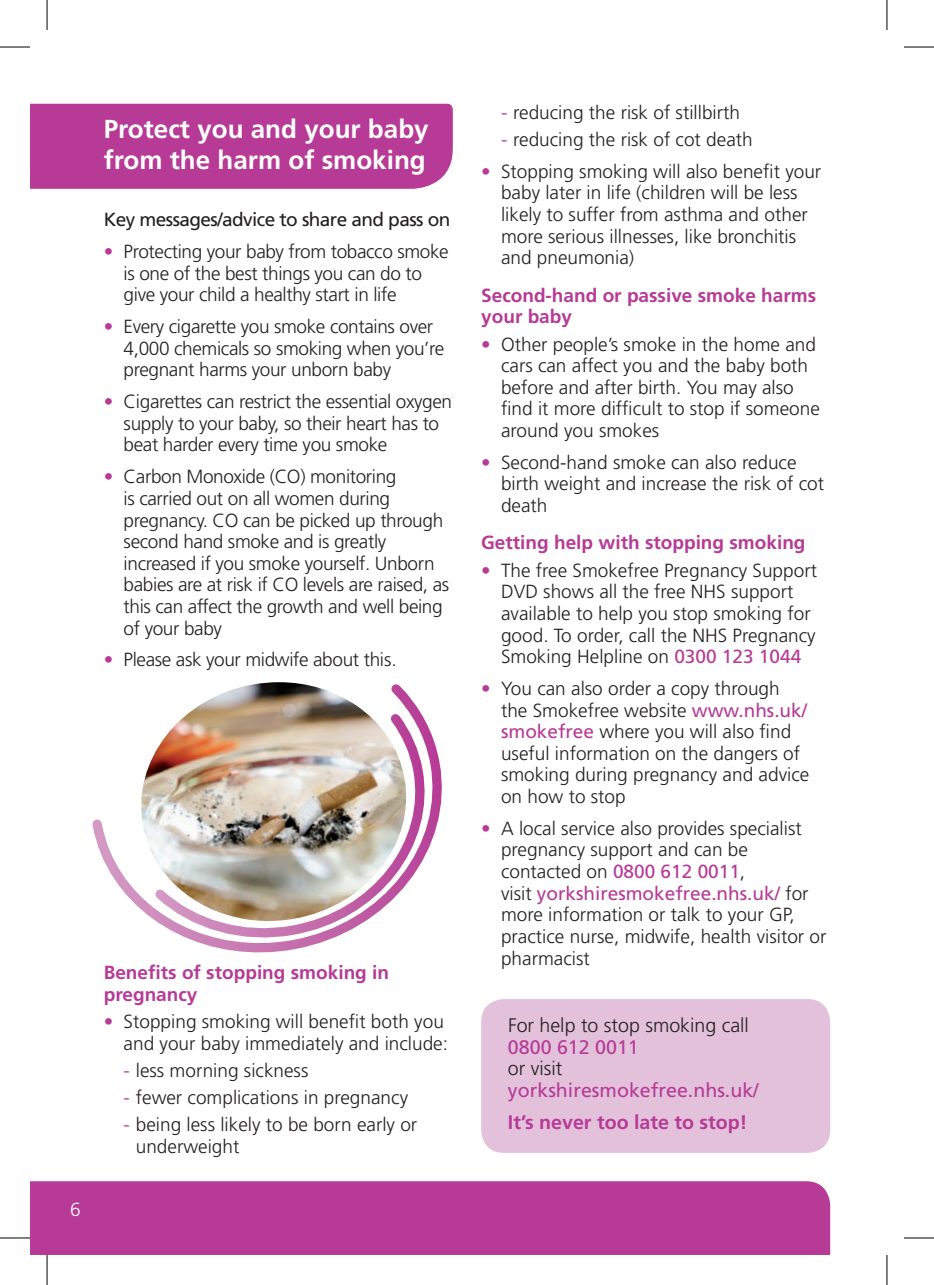
<style>
.page{position:relative;width:934px;height:1285px;background:#fff}
.page>*{position:absolute;margin:0;border:0;box-sizing:border-box;transform-origin:0 0}
.Heading_1{font:700 26px/31.2px "Frutiger";color:#fff}
.Bullet_Text{font:19.6px/21.6px "Frutiger";color:#b63a96}
.Bullet_Text-2{font:700 19.6px "Frutiger";color:#b63a96}
.Bullet_Text-3{font:300 19px/21.6px "Frutiger";color:#231f20}
.Bullet_Text-4{font:300 19px/21.6px "Frutiger";letter-spacing:-.02em;color:#231f20}
.Sub_Heading{font:700 19px/21.6px "Frutiger";color:#b63a96}
.Bullet_Text-5{font:19px "Frutiger";letter-spacing:-.03em;color:#231f20}
.Bullet_Text-6{font:300 19px "Frutiger";color:#fff}
.s1{color:#b63a96}
.s2{font-weight:400;color:#b63a96}
.s3{font-weight:300;color:#231f20}
</style>
<div class="page">
<div style="left:30px;top:104px;width:422px;height:85px;background:#b63a96"></div>
<div style="left:30px;top:1181px;width:799px;height:74px;background:#b63a96"></div>
<div style="left:481px;top:999px;width:348px;height:154px;background:#e3c1db;border-radius:23px"></div>
<svg style="left:92px;top:733px;width:350px;height:220px"></svg>
<svg style="left:147px;top:706px;width:284px;height:233px"></svg>
<img style="left:131px;top:682px;width:285px;height:244px">
<hr style="left:0;top:47px;width:30px;height:1px;background:#000">
<hr style="left:903px;top:47px;width:30px;height:1px;background:#000">
<hr style="left:0;top:1237px;width:30px;height:1px;background:#000">
<hr style="left:903px;top:1237px;width:30px;height:1px;background:#000">
<hr style="left:47px;top:0;width:1px;height:30px;background:#000">
<hr style="left:47px;top:1255px;width:1px;height:30px;background:#000">
<hr style="left:886px;top:0;width:1px;height:30px;background:#000">
<hr style="left:886px;top:1255px;width:1px;height:30px;background:#000">
<p class="Heading_1" style="left:104px;top:113px;width:326px">Protect you and your baby from the harm of smoking</p>
<p class="Bullet_Text-5" style="left:104px;top:209px;width:348px">Key messages/advice to share and pass on</p>
<p class="Bullet_Text-4" style="left:124px;top:241px;width:326px;text-indent:-20px"><span class="s1">•</span> Protecting your baby from tobacco smoke is one of the best things you can do to give your child a healthy start in life</p>
<p class="Bullet_Text-4" style="left:124px;top:316px;width:322px;text-indent:-20px"><span class="s1">•</span> Every cigarette you smoke contains over<br>4,000 chemicals so smoking when you’re pregnant harms your unborn baby</p>
<p class="Bullet_Text-4" style="left:124px;top:391px;width:330px;text-indent:-20px"><span class="s1">•</span> Cigarettes can restrict the essential oxygen supply to your baby, so their heart has to beat harder every time you smoke</p>
<p class="Bullet_Text-4" style="left:124px;top:466px;width:327px;text-indent:-20px"><span class="s1">•</span> Carbon Monoxide (CO) monitoring<br>is carried out on all women during pregnancy. CO can be picked up through second hand smoke and is greatly increased if you smoke yourself. Unborn babies are at risk if CO levels are raised, as this can affect the growth and well being of your baby</p>
<p class="Bullet_Text-4" style="left:104px;top:649px;width:294px"><span class="s1">•</span> Please ask your midwife about this.</p>
<p class="Bullet_Text-6" style="left:70px;top:1198px;width:12px">6</p>
<p class="Sub_Heading" style="left:104px;top:961px;width:287px">Benefits of stopping smoking in pregnancy</p>
<p class="Bullet_Text-3" style="left:104px;top:1010px;width:345px;text-align:right"><span class="s1">•</span> Stopping smoking will benefit both you and your baby immediately and include:</p>
<p class="Bullet_Text-3" style="left:124px;top:1059px;width:186px"><span class="s1">-</span> less morning sickness</p>
<p class="Bullet_Text-3" style="left:124px;top:1086px;width:286px"><span class="s1">-</span> fewer complications in pregnancy</p>
<p class="Bullet_Text-3" style="left:136px;top:1114px;width:283px;text-indent:-12px"><span class="s1">-</span> being less likely to be born early or underweight</p>
<p class="Bullet_Text-3" style="left:501px;top:101px;width:240px"><span class="s1">-</span> reducing the risk of stillbirth</p>
<p class="Bullet_Text-3" style="left:501px;top:128px;width:253px"><span class="s1">-</span> reducing the risk of cot death</p>
<p class="Bullet_Text-3" style="left:501px;top:160px;width:321px;text-indent:-20px"><span class="s1">•</span> Stopping smoking will also benefit your baby later in life (children will be less likely to suffer from asthma and other more serious illnesses, like bronchitis and pneumonia)</p>
<p class="Sub_Heading" style="left:481px;top:284px;width:336px">Second-hand or passive smoke harms your baby</p>
<p class="Bullet_Text-3" style="left:501px;top:333px;width:320px;text-indent:-20px"><span class="s1">•</span> Other people’s smoke in the home and cars can affect you and the baby both before and after birth. You may also find it more difficult to stop if someone around you smokes</p>
<p class="Bullet_Text-3" style="left:501px;top:451px;width:324px;text-indent:-20px"><span class="s1">•</span> Second-hand smoke can also reduce birth weight and increase the risk of cot death</p>
<p class="Sub_Heading" style="left:481px;top:532px;width:326px">Getting help with stopping smoking</p>
<p class="Bullet_Text-3" style="left:501px;top:559px;width:317px;text-indent:-20px"><span class="s1">•</span> The free Smokefree Pregnancy Support DVD shows all the free NHS support available to help you stop smoking for good. To order, call the NHS Pregnancy Smoking Helpline on <span class="s2">0300 123 1044</span></p>
<p class="Bullet_Text-3" style="left:501px;top:677px;width:309px;text-indent:-20px"><span class="s1">•</span> You can also order a copy through the Smokefree website <span class="s2">www.nhs.uk/ smokefree</span> where you will also find useful information on the dangers of smoking during pregnancy and advice on how to stop</p>
<p class="Bullet_Text-3" style="left:501px;top:817px;width:327px;text-indent:-20px"><span class="s1">•</span> A local service also provides specialist pregnancy support and can be contacted on <span class="s2">0800 612 0011</span>,<br>visit <span class="s2">yorkshiresmokefree.nhs.uk/</span> for more information or talk to your GP, practice nurse, midwife, health visitor or pharmacist</p>
<p class="Bullet_Text" style="left:507px;top:1014px;width:252px"><span class="s3">For help to stop smoking call<br></span>0800 612 0011<br><span class="s3">or visit </span>yorkshiresmokefree.nhs.uk/</p>
<p class="Bullet_Text-2" style="left:507px;top:1110px;width:241px">It’s never too late to stop!</p>
</div>
